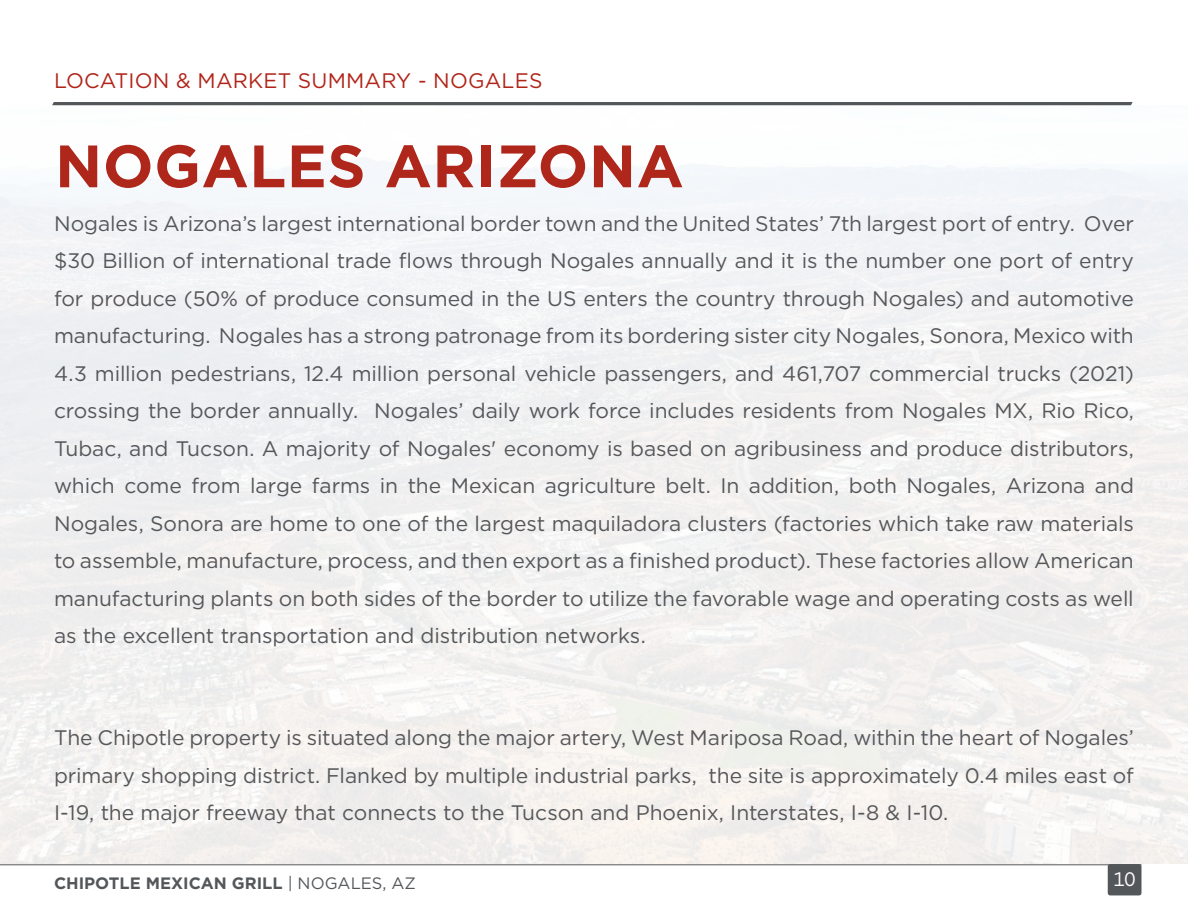
<style>
.page{position:relative;width:1188px;height:918px;background:#fff}
.page>*{position:absolute;margin:0;border:0;box-sizing:border-box;transform-origin:0 0}
.SunHeader{font:700 59.7px "Gotham";letter-spacing:.01em;color:#af261b}
.t1{font:21px/37.5px "Gotham";letter-spacing:-.005em;color:#56575a;text-align:justify}
.SunHeader-2{font:21px "Gotham";letter-spacing:.01em;color:#b12419}
.t2{font:19.5px "Gotham";color:#fff}
.t3{font:700 16.5px "Gotham";color:#54575a}
.s1{font-weight:400}
</style>
<div class="page">
<div style="left:0;top:105px;width:1188px;height:813px;background:#f2f2f2"></div>
<hr style="left:52px;top:102px;width:1081px;height:3px;background:#54575a">
<div style="left:0;top:865px;width:1188px;height:53px;background:#fff"></div>
<div style="left:1108px;top:864px;width:34px;height:31px;background:#54575a;border-radius:2px"></div>
<hr style="left:0;top:864px;width:1142px;height:1px;background:#54575a">
<p class="SunHeader-2" style="left:54px;top:67px;width:490px">LOCATION &amp; MARKET SUMMARY - NOGALES</p>
<p class="SunHeader" style="left:55px;top:127px;width:630px">NOGALES ARIZONA</p>
<p class="t1" style="left:54px;top:204px;width:1082px">Nogales is Arizona’s largest international border town and the United States’ 7th largest port of entry. Over $30 Billion of international trade flows through Nogales annually and it is the number one port of entry for produce (50% of produce consumed in the US enters the country through Nogales) and automotive manufacturing. Nogales has a strong patronage from its bordering sister city Nogales, Sonora, Mexico with 4.3 million pedestrians, 12.4 million personal vehicle passengers, and 461,707 commercial trucks (2021) crossing the border annually. Nogales’ daily work force includes residents from Nogales MX, Rio Rico, Tubac, and Tucson. A majority of Nogales' economy is based on agribusiness and produce distributors, which come from large farms in the Mexican agriculture belt. In addition, both Nogales, Arizona and Nogales, Sonora are home to one of the largest maquiladora clusters (factories which take raw materials to assemble, manufacture, process, and then export as a finished product). These factories allow American manufacturing plants on both sides of the border to utilize the favorable wage and operating costs as well as the excellent transportation and distribution networks.</p>
<p class="t1" style="left:54px;top:719px;width:1082px">The Chipotle property is situated along the major artery, West Mariposa Road, within the heart of Nogales’ primary shopping district. Flanked by multiple industrial parks, the site is approximately 0.4 miles east of I-19, the major freeway that connects to the Tucson and Phoenix, Interstates, I-8 &amp; I-10.</p>
<p class="t3" style="left:54px;top:872px;width:363px">CHIPOTLE MEXICAN GRILL <span class="s1">| NOGALES, AZ</span></p>
<p class="t2" style="left:1113px;top:866px;width:24px">10</p>
</div>
